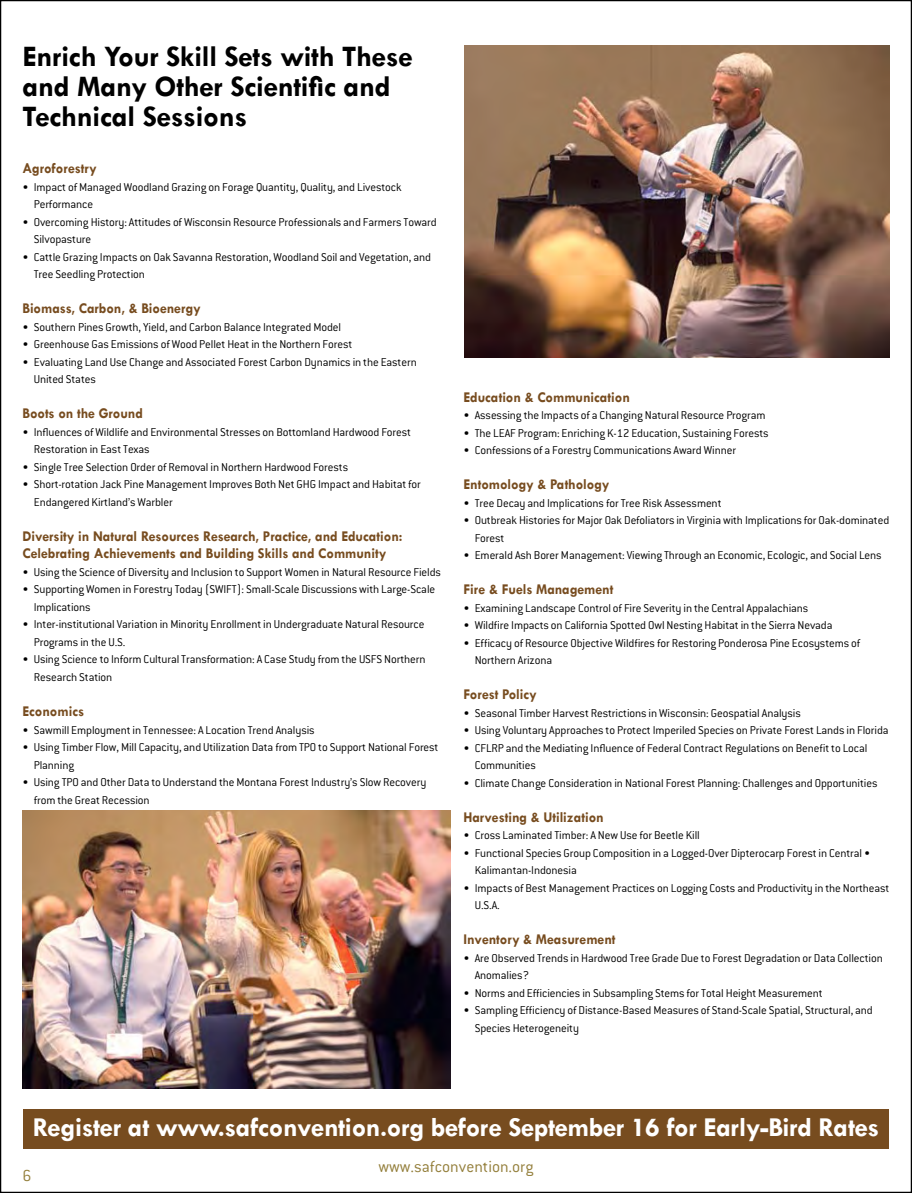
<style>
.page{position:relative;width:912px;height:1193px;background:#fff}
.page>*{position:absolute;margin:0;border:0;box-sizing:border-box;transform-origin:0 0}
.t1{font:700 30px/30px "Tw Cen";letter-spacing:-.01em;color:#000}
.t2{font:700 27.5px "Tw Cen";letter-spacing:-.015em;color:#fff}
.t3{font:300 17.5px "Conduit ITC";color:#937e3a}
.t4{font:700 15px/17.5px "Tw Cen";letter-spacing:-.005em;color:#774c1f;scale:.95 1}
.t5{font:300 12.5px/17.5px "Conduit ITC";letter-spacing:-.01em;color:#000}
</style>
<div class="page">
<div style="left:23px;top:1109px;width:865px;height:39px;background:#774c1f"></div>
<img style="left:464px;top:45px;width:425px;height:313px">
<img style="left:22px;top:810px;width:428px;height:278px">
<h1 class="t1" style="left:22px;top:40px;width:392px">Enrich Your Skill Sets with These and Many Other Scientific and<br>Technical Sessions</h1>
<p class="t4" style="left:22px;top:159px;width:80px">Agroforestry</p>
<p class="t5" style="left:34px;top:178px;width:369px;text-indent:-11px">• Impact of Managed Woodland Grazing on Forage Quantity, Quality, and Livestock<br>Performance</p>
<p class="t5" style="left:34px;top:213px;width:404px;text-indent:-11px">• Overcoming History: Attitudes of Wisconsin Resource Professionals and Farmers Toward<br>Silvopasture</p>
<p class="t5" style="left:34px;top:248px;width:399px;text-indent:-11px">• Cattle Grazing Impacts on Oak Savanna Restoration, Woodland Soil and Vegetation, and<br>Tree Seedling Protection</p>
<p class="t4" style="left:22px;top:299px;width:189px">Biomass, Carbon, &amp; Bioenergy</p>
<p class="t5" style="left:22px;top:318px;width:320px">• Southern Pines Growth, Yield, and Carbon Balance Integrated Model</p>
<p class="t5" style="left:22px;top:335px;width:331px">• Greenhouse Gas Emissions of Wood Pellet Heat in the Northern Forest</p>
<p class="t5" style="left:34px;top:353px;width:384px;text-indent:-11px">• Evaluating Land Use Change and Associated Forest Carbon Dynamics in the Eastern<br>United States</p>
<p class="t4" style="left:22px;top:404px;width:128px">Boots on the Ground</p>
<p class="t5" style="left:34px;top:423px;width:378px;text-indent:-11px">• Influences of Wildlife and Environmental Stresses on Bottomland Hardwood Forest<br>Restoration in East Texas</p>
<p class="t5" style="left:22px;top:458px;width:327px">• Single Tree Selection Order of Removal in Northern Hardwood Forests</p>
<p class="t5" style="left:34px;top:475px;width:388px;text-indent:-11px">• Short-rotation Jack Pine Management Improves Both Net GHG Impact and Habitat for<br>Endangered Kirtland’s Warbler</p>
<p class="t4" style="left:22px;top:527px;width:401px">Diversity in Natural Resources Research, Practice, and Education:<br>Celebrating Achievements and Building Skills and Community</p>
<p class="t5" style="left:22px;top:563px;width:420px">• Using the Science of Diversity and Inclusion to Support Women in Natural Resource Fields</p>
<p class="t5" style="left:34px;top:580px;width:403px;text-indent:-11px">• Supporting Women in Forestry Today (SWIFT): Small-Scale Discussions with Large-Scale<br>Implications</p>
<p class="t5" style="left:34px;top:615px;width:392px;text-indent:-11px">• Inter-institutional Variation in Minority Enrollment in Undergraduate Natural Resource<br>Programs in the U.S.</p>
<p class="t5" style="left:34px;top:650px;width:393px;text-indent:-11px">• Using Science to Inform Cultural Transformation: A Case Study from the USFS Northern<br>Research Station</p>
<p class="t4" style="left:22px;top:702px;width:66px">Economics</p>
<p class="t5" style="left:22px;top:720px;width:293px">• Sawmill Employment in Tennessee: A Location Trend Analysis</p>
<p class="t5" style="left:34px;top:738px;width:406px;text-indent:-11px">• Using Timber Flow, Mill Capacity, and Utilization Data from TPO to Support National Forest<br>Planning</p>
<p class="t5" style="left:34px;top:773px;width:394px;text-indent:-11px">• Using TPO and Other Data to Understand the Montana Forest Industry’s Slow Recovery from the Great Recession</p>
<p class="t4" style="left:463px;top:387px;width:177px">Education &amp; Communication</p>
<p class="t5" style="left:463px;top:406px;width:303px">• Assessing the Impacts of a Changing Natural Resource Program</p>
<p class="t5" style="left:463px;top:423px;width:306px">• The LEAF Program: Enriching K-12 Education, Sustaining Forests</p>
<p class="t5" style="left:463px;top:441px;width:274px">• Confessions of a Forestry Communications Award Winner</p>
<p class="t4" style="left:463px;top:475px;width:155px">Entomology &amp; Pathology</p>
<p class="t5" style="left:463px;top:493px;width:259px">• Tree Decay and Implications for Tree Risk Assessment</p>
<p class="t5" style="left:474px;top:511px;width:416px;text-indent:-11px">• Outbreak Histories for Major Oak Defoliators in Virginia with Implications for Oak-dominated<br>Forest</p>
<p class="t5" style="left:463px;top:546px;width:419px">• Emerald Ash Borer Management: Viewing Through an Economic, Ecologic, and Social Lens</p>
<p class="t4" style="left:463px;top:580px;width:159px">Fire &amp; Fuels Management</p>
<p class="t5" style="left:463px;top:598px;width:346px">• Examining Landscape Control of Fire Severity in the Central Appalachians</p>
<p class="t5" style="left:463px;top:616px;width:370px">• Wildfire Impacts on California Spotted Owl Nesting Habitat in the Sierra Nevada</p>
<p class="t5" style="left:474px;top:633px;width:387px;text-indent:-11px">• Efficacy of Resource Objective Wildfires for Restoring Ponderosa Pine Ecosystems of<br>Northern Arizona</p>
<p class="t4" style="left:463px;top:685px;width:79px">Forest Policy</p>
<p class="t5" style="left:463px;top:703px;width:339px">• Seasonal Timber Harvest Restrictions in Wisconsin: Geospatial Analysis</p>
<p class="t5" style="left:463px;top:721px;width:426px">• Using Voluntary Approaches to Protect Imperiled Species on Private Forest Lands in Florida</p>
<p class="t5" style="left:474px;top:738px;width:394px;text-indent:-11px">• CFLRP and the Mediating Influence of Federal Contract Regulations on Benefit to Local<br>Communities</p>
<p class="t5" style="left:463px;top:773px;width:415px">• Climate Change Consideration in National Forest Planning: Challenges and Opportunities</p>
<p class="t4" style="left:463px;top:807px;width:149px">Harvesting &amp; Utilization</p>
<p class="t5" style="left:463px;top:826px;width:238px">• Cross Laminated Timber: A New Use for Beetle Kill</p>
<p class="t5" style="left:474px;top:843px;width:397px;text-indent:-11px">• Functional Species Group Composition in a Logged-Over Dipterocarp Forest in Central •<br>Kalimantan-Indonesia</p>
<p class="t5" style="left:474px;top:878px;width:416px;text-indent:-11px">• Impacts of Best Management Practices on Logging Costs and Productivity in the Northeast<br>U.S.A.</p>
<p class="t4" style="left:463px;top:930px;width:161px">Inventory &amp; Measurement</p>
<p class="t5" style="left:474px;top:948px;width:409px;text-indent:-11px">• Are Observed Trends in Hardwood Tree Grade Due to Forest Degradation or Data Collection<br>Anomalies?</p>
<p class="t5" style="left:463px;top:983px;width:360px">• Norms and Efficiencies in Subsampling Stems for Total Height Measurement</p>
<p class="t5" style="left:474px;top:1001px;width:399px;text-indent:-11px">• Sampling Efficiency of Distance-Based Measures of Stand-Scale Spatial, Structural, and<br>Species Heterogeneity</p>
<h2 class="t2" style="left:33px;top:1111px;width:847px">Register at www.safconvention.org before September 16 for Early-Bird Rates</h2>
<h3 class="t3" style="left:22px;top:1165px;width:10px">6</h3>
<h3 class="t3" style="left:378px;top:1156px;width:156px">www.safconvention.org</h3>
</div>
